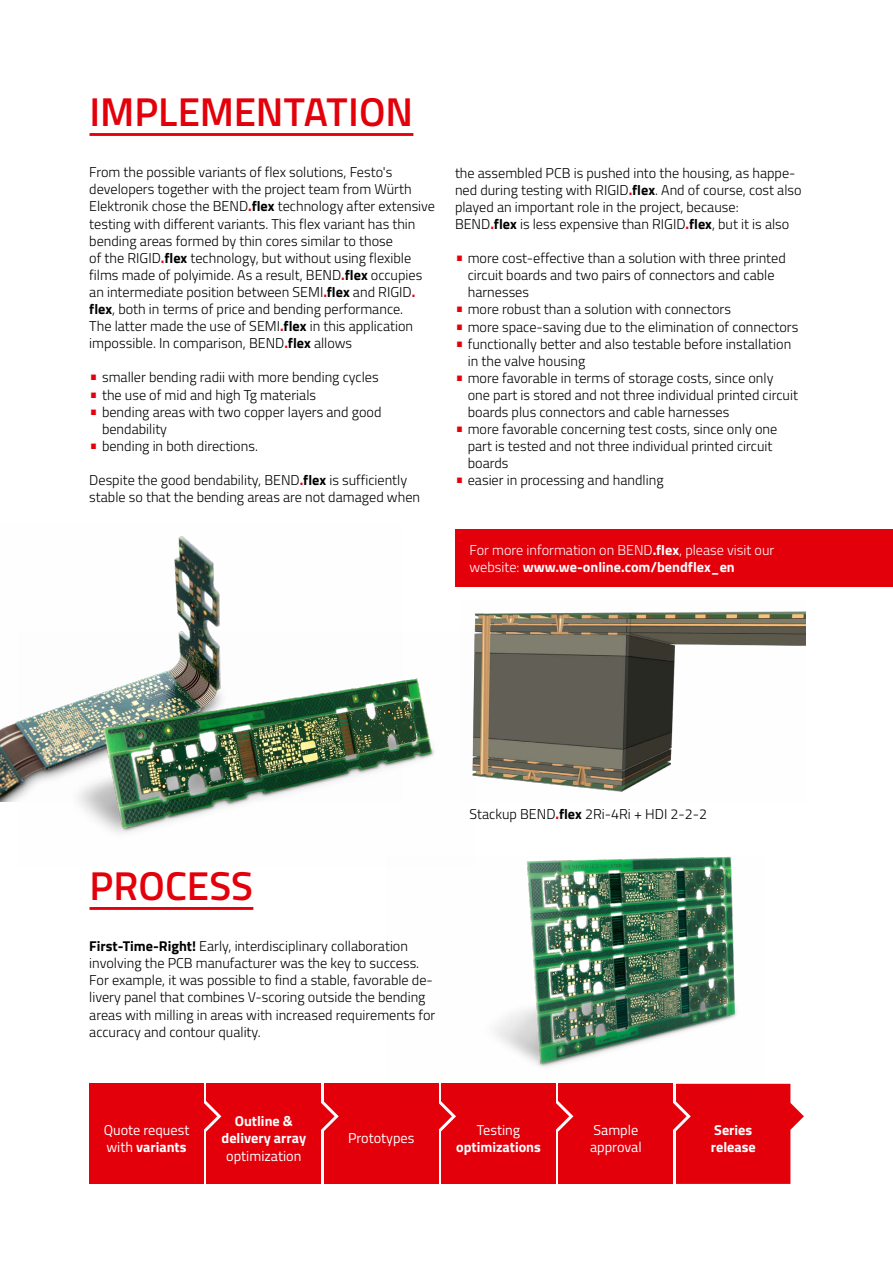
<style>
.page{position:relative;width:893px;height:1263px;background:#fff}
.page>*{position:absolute;margin:0;border:0;box-sizing:border-box;transform-origin:0 0}
.t1{font:600 40.35px "Titillium";color:#e3000b}
.t2{font:300 14.25px/17.1px "Titillium";color:#000}
.t3{font:300 14.25px/17.1px "Titillium";color:#fff}
.t4{font:14.25px/17.1px "Titillium";color:#fff}
.t5{font:700 14.25px/17.1px "Titillium";color:#fff}
.s1{font-weight:700;color:#e3000b}
.s2{font-weight:700}
.s3{font-size:18.75px;color:#e3000b}
</style>
<div class="page">
<hr style="left:89px;top:133px;width:324px;height:3px;background:#e3000b">
<div style="left:455px;top:529px;width:438px;height:58px;background:#e3000b"></div>
<hr style="left:89px;top:907px;width:164px;height:3px;background:#e3000b">
<div style="left:559px;top:1084px;width:114px;height:100px;background:#e3000b"></div>
<svg style="left:673px;top:1084px;width:131px;height:100px;background:#e6212a"></svg>
<div style="left:441px;top:1084px;width:115px;height:100px;background:#e3000b"></div>
<svg style="left:556px;top:1108px;width:17px;height:25px"></svg>
<div style="left:324px;top:1084px;width:114px;height:100px;background:#e3000b"></div>
<svg style="left:438px;top:1108px;width:18px;height:25px"></svg>
<div style="left:207px;top:1084px;width:114px;height:100px;background:#e3000b"></div>
<svg style="left:321px;top:1101px;width:18px;height:30px"></svg>
<div style="left:89px;top:1084px;width:115px;height:100px;background:#e3000b"></div>
<svg style="left:204px;top:1100px;width:17px;height:33px"></svg>
<img style="left:0;top:536px;width:220px;height:265px">
<img style="left:474px;top:611px;width:331px;height:181px">
<img style="left:19px;top:632px;width:455px;height:201px">
<img style="left:387px;top:856px;width:377px;height:252px">
<h1 class="t1" style="left:89px;top:81px;width:325px">IMPLEMENTATION</h1>
<p class="t2" style="left:89px;top:163px;width:347px">From the possible variants of flex solutions, Festo's developers together with the project team from Würth Elektronik chose the BEND<span class="s1">.</span><span class="s2">flex</span> technology after extensive testing with different variants. This flex variant has thin bending areas formed by thin cores similar to those<br>of the RIGID<span class="s1">.</span><span class="s2">flex</span> technology, but without using flexible films made of polyimide. As a result, BEND<span class="s1">.</span><span class="s2">flex</span> occupies an intermediate position between SEMI<span class="s1">.</span><span class="s2">flex</span> and RIGID<span class="s1">. </span><span class="s2">flex</span>, both in terms of price and bending performance.<br>The latter made the use of SEMI<span class="s1">.</span><span class="s2">flex</span> in this application impossible. In comparison, BEND<span class="s1">.</span><span class="s2">flex</span> allows</p>
<p class="t2" style="left:89px;top:368px;width:291px"><span class="s3">•</span> smaller bending radii with more bending cycles</p>
<p class="t2" style="left:89px;top:385px;width:228px"><span class="s3">•</span> the use of mid and high Tg materials</p>
<p class="t2" style="left:102px;top:402px;width:281px;text-indent:-13px"><span class="s3">•</span> bending areas with two copper layers and good bendability</p>
<p class="t2" style="left:89px;top:437px;width:170px"><span class="s3">•</span> bending in both directions.</p>
<p class="t2" style="left:89px;top:471px;width:332px">Despite the good bendability, BEND<span class="s1">.</span><span class="s2">flex</span> is sufficiently stable so that the bending areas are not damaged when</p>
<p class="t2" style="left:455px;top:163px;width:348px">the assembled PCB is pushed into the housing, as happe&shy;ned during testing with RIGID<span class="s1">.</span><span class="s2">flex</span>. And of course, cost also played an important role in the project, because:<br>BEND<span class="s1">.</span><span class="s2">flex</span> is less expensive than RIGID<span class="s1">.</span><span class="s2">flex</span>, but it is also</p>
<p class="t2" style="left:468px;top:249px;width:320px;text-indent:-13px"><span class="s3">•</span> more cost-effective than a solution with three printed circuit boards and two pairs of connectors and cable harnesses</p>
<p class="t2" style="left:455px;top:300px;width:277px"><span class="s3">•</span> more robust than a solution with connectors</p>
<p class="t2" style="left:455px;top:317px;width:345px"><span class="s3">•</span> more space-saving due to the elimination of connectors</p>
<p class="t2" style="left:468px;top:334px;width:325px;text-indent:-13px"><span class="s3">•</span> functionally better and also testable before installation in the valve housing</p>
<p class="t2" style="left:468px;top:369px;width:332px;text-indent:-13px"><span class="s3">•</span> more favorable in terms of storage costs, since only one part is stored and not three individual printed circuit boards plus connectors and cable harnesses</p>
<p class="t2" style="left:468px;top:420px;width:311px;text-indent:-13px"><span class="s3">•</span> more favorable concerning test costs, since only one part is tested and not three individual printed circuit boards</p>
<p class="t2" style="left:455px;top:471px;width:210px"><span class="s3">•</span> easier in processing and handling</p>
<p class="t3" style="left:469px;top:541px;width:306px">For more information on BEND<span class="s2">.flex</span>, please visit our website: <span class="s2">www.we-online.com/bendflex_en</span></p>
<h1 class="t1" style="left:89px;top:855px;width:165px">PROCESS</h1>
<p class="t2" style="left:89px;top:937px;width:348px"><span class="s2">First-Time-Right!</span> Early, interdisciplinary collaboration involving the PCB manufacturer was the key to success.<br>For example, it was possible to find a stable, favorable de&shy;livery panel that combines V-scoring outside the bending areas with milling in areas with increased requirements for accuracy and contour quality.</p>
<p class="t2" style="left:469px;top:805px;width:239px">Stackup BEND<span class="s1">.</span><span class="s2">flex</span> 2Ri-4Ri + HDI 2-2-2</p>
<p class="t4" style="left:104px;top:1120px;width:87px">Quote request with <span class="s2">variants</span></p>
<p class="t5" style="left:222px;top:1112px;width:86px;text-align:center">Outline &amp; delivery array</p>
<p class="t4" style="left:226px;top:1146px;width:77px">optimization</p>
<p class="t4" style="left:348px;top:1129px;width:68px">Prototypes</p>
<p class="t4" style="left:477px;top:1120px;width:45px">Testing</p>
<p class="t5" style="left:456px;top:1138px;width:86px">optimizations</p>
<p class="t4" style="left:590px;top:1120px;width:53px">Sample approval</p>
<p class="t5" style="left:711px;top:1120px;width:46px">Series release</p>
</div>
